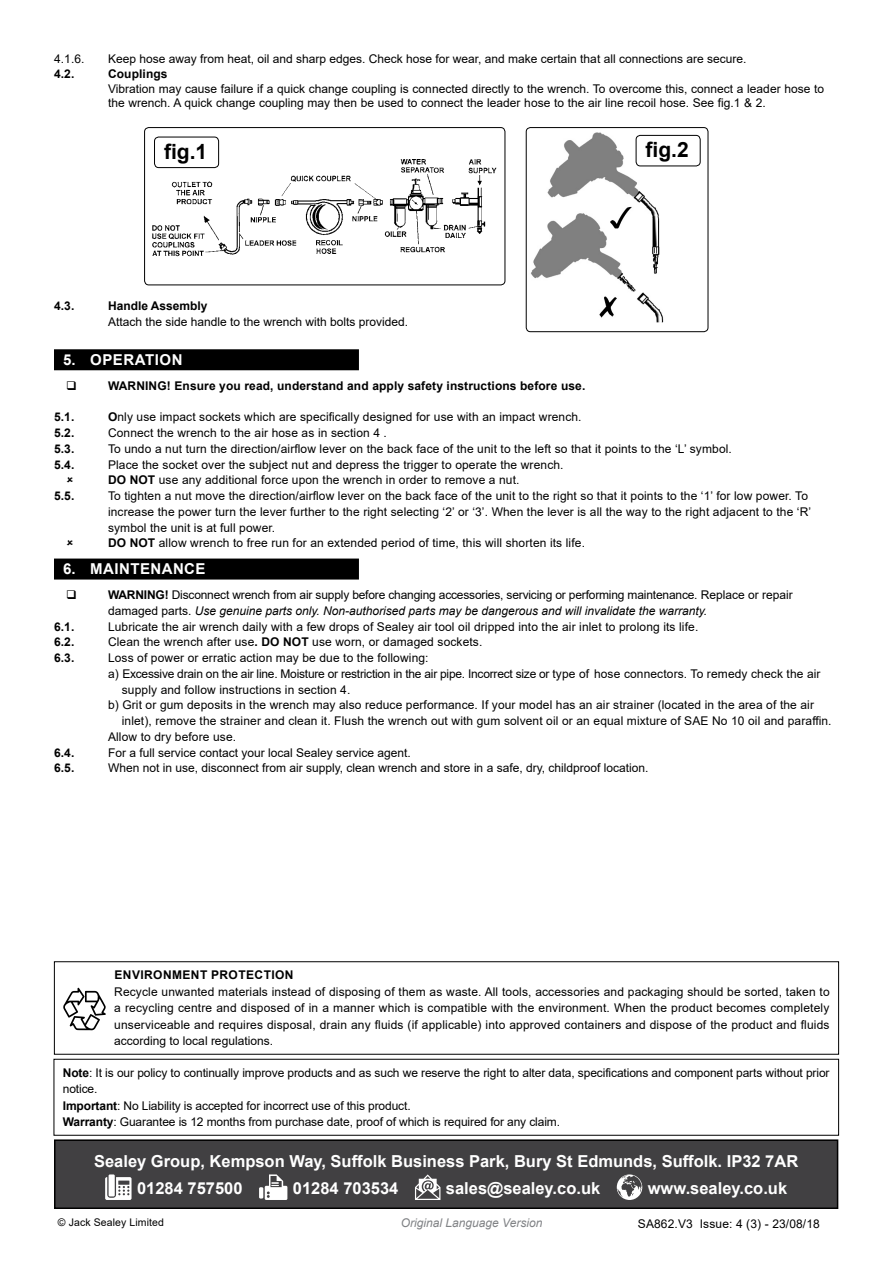
<style>
.page{position:relative;width:893px;height:1263px;background:#fff}
.page>*{position:absolute;margin:0;border:0;box-sizing:border-box;transform-origin:0 0}
.t1{font:700 21px "Arial";color:#000}
.t2{font:700 16.5px/26.7px "Arial";color:#fff}
.t3{font:700 15px "Arial";letter-spacing:.03em;color:#fff}
.t4{font:12px/15.8px "Arial";letter-spacing:.01em;color:#000}
.t5{font:12px/16.5px "Arial";letter-spacing:-.01em;color:#000}
.t6{font:12px/15.8px "Arial";letter-spacing:-.015em;color:#000}
.t7{font:700 12px "Arial";letter-spacing:.01em;color:#000}
.t8{font:12px "Arial";letter-spacing:-.02em;color:#000}
.t9{font:italic 12px "Arial";color:#808285}
.t10{font:10.5px "Arial";letter-spacing:.01em;color:#000}
.s1{font-weight:700}
.s2{font-style:italic}
</style>
<div class="page">
<div style="left:54px;top:349px;width:305px;height:21px;background:#000"></div>
<div style="left:54px;top:558px;width:305px;height:21px;background:#000"></div>
<img style="left:152px;top:151px;width:345px;height:106px">
<div style="left:144px;top:127px;width:361px;height:158px;border:1px solid #000;border-radius:4px"></div>
<img style="left:526px;top:128px;width:139px;height:194px">
<div style="left:526px;top:127px;width:182px;height:205px;border:1px solid #000;border-radius:4px"></div>
<div style="left:155px;top:137px;width:64px;height:31px;background:#fff;border-radius:4px"></div>
<div style="left:154px;top:137px;width:65px;height:31px;border:1px solid #000;border-radius:4px"></div>
<div style="left:636px;top:135px;width:64px;height:31px;background:#fff;border-radius:4px"></div>
<div style="left:636px;top:135px;width:65px;height:31px;border:1px solid #000;border-radius:4px"></div>
<div style="left:55px;top:1140px;width:783px;height:68px;background:#414042"></div>
<svg style="left:105px;top:1177px;width:27px;height:23px"></svg>
<div style="left:109px;top:1174px;width:6px;height:22px;background:#fff"></div>
<svg style="left:259px;top:1187px;width:4px;height:11px"></svg>
<svg style="left:265px;top:1174px;width:22px;height:26px"></svg>
<svg style="left:415px;top:1174px;width:25px;height:26px"></svg>
<svg style="left:617px;top:1174px;width:25px;height:26px"></svg>
<div style="left:54px;top:1139px;width:784px;height:70px;border:2px solid #000"></div>
<svg style="left:63px;top:988px;width:43px;height:42px"></svg>
<p class="t4" style="left:54px;top:51px;width:32px">4.1.6.</p>
<p class="t4" style="left:108px;top:51px;width:640px">Keep hose away from heat, oil and sharp edges. Check hose for wear, and make certain that all connections are secure.</p>
<p class="t7" style="left:54px;top:66px;width:22px">4.2.</p>
<p class="t7" style="left:108px;top:66px;width:61px">Couplings</p>
<p class="t4" style="left:108px;top:81px;width:717px;line-height:14.4px">Vibration may cause failure if a quick change coupling is connected directly to the wrench. To overcome this, connect a leader hose to the wrench. A quick change coupling may then be used to connect the leader hose to the air line recoil hose. See fig.1 &amp; 2.</p>
<h1 class="t1" style="left:164px;top:137px;width:45px">fig.1</h1>
<h1 class="t1" style="left:646px;top:135px;width:45px">fig.2</h1>
<p class="t7" style="left:54px;top:298px;width:22px">4.3.</p>
<p class="t7" style="left:108px;top:298px;width:101px">Handle Assembly</p>
<p class="t4" style="left:108px;top:314px;width:302px">Attach the side handle to the wrench with bolts provided.</p>
<p class="t3" style="left:63px;top:349px;width:50px">5. Operation</p>
<p class="t7" style="left:108px;top:377px;width:479px">WARNING! Ensure you read, understand and apply safety instructions before use.</p>
<p class="t7" style="left:54px;top:409px;width:22px">5.1.</p>
<p class="t4" style="left:108px;top:409px;width:475px"><span class="s1">O</span>nly use impact sockets which are specifically designed for use with an impact wrench.</p>
<p class="t7" style="left:54px;top:424px;width:22px">5.2.</p>
<p class="t4" style="left:108px;top:425px;width:280px">Connect the wrench to the air hose as in section 4 .</p>
<p class="t7" style="left:54px;top:440px;width:22px">5.3.</p>
<p class="t4" style="left:108px;top:441px;width:625px">To undo a nut turn the direction/airflow lever on the back face of the unit to the left so that it points to the ‘L’ symbol.</p>
<p class="t7" style="left:54px;top:456px;width:22px">5.4.</p>
<p class="t4" style="left:108px;top:456px;width:457px">Place the socket over the subject nut and depress the trigger to operate the wrench.<br><span class="s1">DO NOT</span> use any additional force upon the wrench in order to remove a nut.</p>
<p class="t7" style="left:54px;top:487px;width:22px">5.5.</p>
<p class="t4" style="left:108px;top:488px;width:705px">To tighten a nut move the direction/airflow lever on the back face of the unit to the right so that it points to the ‘1’ for low power. To increase the power turn the lever further to the right selecting ‘2’ or ‘3’. When the lever is all the way to the right adjacent to the ‘R’ symbol the unit is at full power.<br><span class="s1">DO NOT</span> allow wrench to free run for an extended period of time, this will shorten its life.</p>
<p class="t3" style="left:63px;top:558px;width:144px">6. MAINTENANCE</p>
<p class="t6" style="left:108px;top:587px;width:686px"><span class="s1">WARNING!</span> Disconnect wrench from air supply before changing accessories, servicing or performing maintenance. Replace or repair damaged parts. <span class="s2">Use genuine parts only. Non-authorised parts may be dangerous and will invalidate the warranty.</span></p>
<p class="t7" style="left:54px;top:618px;width:22px">6.1.</p>
<p class="t4" style="left:108px;top:618px;width:592px">Lubricate the air wrench daily with a few drops of Sealey air tool oil dripped into the air inlet to prolong its life.</p>
<p class="t7" style="left:54px;top:634px;width:22px">6.2.</p>
<p class="t4" style="left:108px;top:634px;width:376px">Clean the wrench after use<span class="s1">. DO NOT</span> use worn, or damaged sockets.</p>
<p class="t7" style="left:54px;top:649px;width:22px">6.3.</p>
<p class="t4" style="left:108px;top:650px;width:322px">Loss of power or erratic action may be due to the following:</p>
<p class="t8" style="left:108px;top:665px;width:714px">a) Excessive drain on the air line. Moisture or restriction in the air pipe. Incorrect size or type of hose connectors. To remedy check the air</p>
<p class="t4" style="left:122px;top:681px;width:230px">supply and follow instructions in section 4.</p>
<p class="t4" style="left:108px;top:697px;width:708px">b) Grit or gum deposits in the wrench may also reduce performance. If your model has an air strainer (located in the area of the air</p>
<p class="t4" style="left:122px;top:713px;width:711px">inlet), remove the strainer and clean it. Flush the wrench out with gum solvent oil or an equal mixture of SAE No 10 oil and paraffin.</p>
<p class="t4" style="left:108px;top:729px;width:130px">Allow to dry before use.</p>
<p class="t7" style="left:54px;top:744px;width:22px">6.4.</p>
<p class="t4" style="left:108px;top:744px;width:304px">For a full service contact your local Sealey service agent.</p>
<p class="t7" style="left:54px;top:759px;width:22px">6.5.</p>
<p class="t4" style="left:108px;top:760px;width:542px">When not in use, disconnect from air supply, clean wrench and store in a safe, dry, childproof location.</p>
<p class="t7" style="left:114px;top:967px;width:18px">Environment</p>
<p class="t7" style="left:211px;top:967px;width:18px">Protection</p>
<p class="t4" style="left:114px;top:983px;width:717px;line-height:16.5px;text-align:justify">Recycle unwanted materials instead of disposing of them as waste. All tools, accessories and packaging should be sorted, taken to a recycling centre and disposed of in a manner which is compatible with the environment. When the product becomes completely unserviceable and requires disposal, drain any fluids (if applicable) into approved containers and dispose of the product and fluids according to local regulations.</p>
<p class="t5" style="left:63px;top:1064px;width:768px"><span class="s1">Note</span>: It is our policy to continually improve products and as such we reserve the right to alter data, specifications and component parts without prior notice.<br><span class="s1">Important</span>: No Liability is accepted for incorrect use of this product.<br><span class="s1">Warranty</span>: Guarantee is 12 months from purchase date, proof of which is required for any claim.</p>
<h2 class="t2" style="left:137px;top:1148px;width:663px;text-indent:-43px">Sealey Group, Kempson Way, Suffolk Business Park, Bury St Edmunds, Suffolk. IP32 7AR<br>01284 757500</h2>
<h2 class="t2" style="left:293px;top:1174px;width:107px">01284 703534</h2>
<h2 class="t2" style="left:446px;top:1174px;width:156px">sales@sealey.co.uk</h2>
<h2 class="t2" style="left:648px;top:1174px;width:141px">www.sealey.co.uk</h2>
<p class="t10" style="left:58px;top:1215px;width:108px">© Jack Sealey Limited</p>
<p class="t9" style="left:401px;top:1215px;width:143px">Original Language Version</p>
<p class="t4" style="left:638px;top:1216px;width:184px">sA862.V3 Issue: 4 (3) - 23/08/18</p>
</div>
